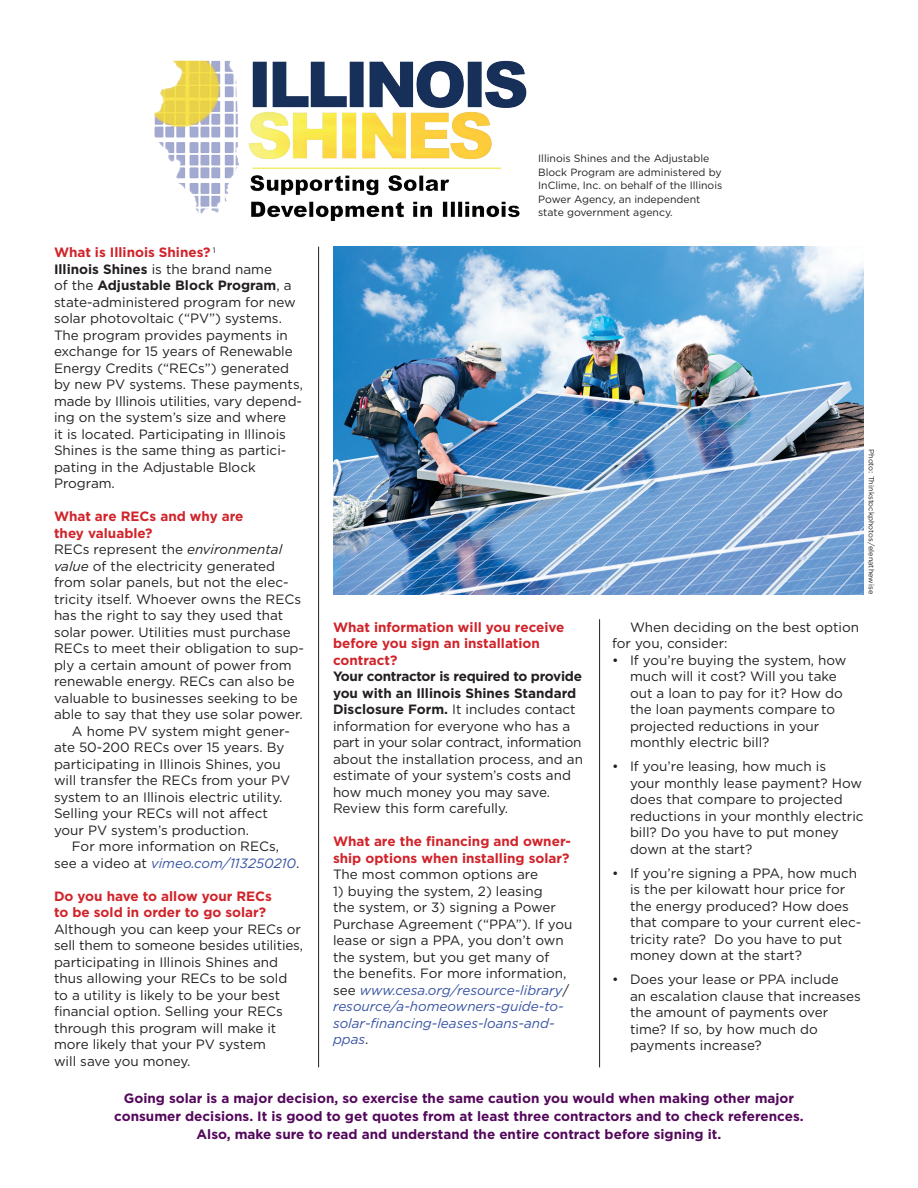
<style>
.page{position:relative;width:918px;height:1188px;background:#fff}
.page>*{position:absolute;margin:0;border:0;box-sizing:border-box;transform-origin:0 0}
.t1{font:13.5px/16.5px "Gotham";color:#231f20}
.t2{font:700 13.5px/18px "Gotham";color:#53085b;text-align:center}
.t3{font:700 13.5px/16.5px "Gotham";color:#d1232a}
.t4{font:italic 13.5px "Gotham";color:#3853a3}
.t5{font:10.5px/13.5px "Gotham";color:#231f20}
.t6{font:7.5px "Gotham";color:#231f20}
.s1{font-weight:700;color:#d1232a}
.s2{font-weight:700}
.s3{font-style:italic}
.s4{font-style:normal;color:#231f20}
.s5{font-style:italic;color:#3853a3}
</style>
<div class="page">
<img style="left:154px;top:60px;width:373px;height:161px">
<img style="left:333px;top:247px;width:531px;height:348px">
<hr style="left:318px;top:247px;width:1px;height:820px;background:#231f20">
<hr style="left:599px;top:619px;width:1px;height:448px;background:#231f20">
<p class="t1" style="left:54px;top:244px;width:251px"><span class="s1">What is Illinois Shines?</span> <sup>1<br></sup><span class="s2">Illinois Shines</span> is the brand name<br>of the <span class="s2">Adjustable Block Program</span>, a state-administered program for new solar photovoltaic (“PV”) systems.<br>The program provides payments in exchange for 15 years of Renewable<br>Energy Credits (“RECs”) generated by new PV systems. These payments, made by Illinois utilities, vary depend&shy;ing on the system’s size and where<br>it is located. Participating in Illinois<br>Shines is the same thing as partici&shy;pating in the Adjustable Block<br>Program.</p>
<p class="t3" style="left:54px;top:508px;width:191px">What are RECs and why are</p>
<p class="t3" style="left:54px;top:525px;width:100px">they valuable?</p>
<p class="t1" style="left:54px;top:541px;width:230px">RECs represent the <span class="s3">environmental</span></p>
<p class="t1" style="left:54px;top:558px;width:223px"><span class="s3">value</span> of the electricity generated</p>
<p class="t1" style="left:54px;top:574px;width:236px">from solar panels, but not the elec-</p>
<p class="t1" style="left:54px;top:591px;width:249px">tricity itself. Whoever owns the RECs</p>
<p class="t1" style="left:54px;top:607px;width:231px">has the right to say they used that</p>
<p class="t1" style="left:54px;top:624px;width:238px">solar power. Utilities must purchase</p>
<p class="t1" style="left:54px;top:640px;width:251px">RECs to meet their obligation to sup-</p>
<p class="t1" style="left:54px;top:657px;width:239px">ply a certain amount of power from</p>
<p class="t1" style="left:54px;top:673px;width:242px">renewable energy. RECs can also be</p>
<p class="t1" style="left:54px;top:690px;width:245px">valuable to businesses seeking to be</p>
<p class="t1" style="left:54px;top:706px;width:250px">able to say that they use solar power.</p>
<p class="t1" style="left:72px;top:723px;width:220px">A home PV system might gener-</p>
<p class="t1" style="left:54px;top:739px;width:232px">ate 50-200 RECs over 15 years. By</p>
<p class="t1" style="left:54px;top:755px;width:228px">participating in Illinois Shines, you</p>
<p class="t1" style="left:54px;top:772px;width:238px">will transfer the RECs from your PV</p>
<p class="t1" style="left:54px;top:788px;width:230px">system to an Illinois electric utility.</p>
<p class="t1" style="left:54px;top:805px;width:215px">Selling your RECs will not affect</p>
<p class="t1" style="left:54px;top:821px;width:197px">your PV system’s production.</p>
<p class="t1" style="left:72px;top:838px;width:209px">For more information on RECs,</p>
<p class="t4" style="left:54px;top:854px;width:247px"><span class="s4">see a video at</span> vimeo.com/113250210<span class="s4">.</span></p>
<p class="t3" style="left:54px;top:888px;width:220px">Do you have to allow your RECs to be sold in order to go solar?</p>
<p class="t1" style="left:54px;top:920px;width:251px">Although you can keep your RECs or sell them to someone besides utilities, participating in Illinois Shines and thus allowing your RECs to be sold to a utility is likely to be your best financial option. Selling your RECs through this program will make it more likely that your PV system<br>will save you money.</p>
<p class="t5" style="left:538px;top:152px;width:186px">Illinois Shines and the Adjustable<br>Block Program are administered by<br>InClime, Inc. on behalf of the Illinois<br>Power Agency, an independent state government agency.</p>
<p class="t6" style="left:876px;top:449px;width:147px;rotate:90deg">Photo: Thinkstockphotos/elenathewise</p>
<p class="t3" style="left:333px;top:619px;width:233px">What information will you receive before you sign an installation contract?</p>
<p class="t1" style="left:333px;top:668px;width:252px"><span class="s2">Your contractor is required to provide you with an Illinois Shines Standard Disclosure Form.</span> It includes contact information for everyone who has a part in your solar contract, information about the installation process, and an estimate of your system’s costs and how much money you may save.<br>Review this form carefully.</p>
<p class="t3" style="left:333px;top:833px;width:240px">What are the financing and owner&shy;ship options when installing solar?</p>
<p class="t1" style="left:333px;top:866px;width:207px">The most common options are</p>
<p class="t1" style="left:333px;top:882px;width:241px">1) buying the system, 2) leasing<br>the system, or 3) signing a Power<br>Purchase Agreement (“PPA”). If you lease or sign a PPA, you don’t own the system, but you get many of the benefits. For more information, see <span class="s5">www.cesa.org/resource-library</span>/ <span class="s5">resource/a-homeowners-guide-to&shy;solar-financing-leases-loans-and&shy;ppas</span>.</p>
<p class="t1" style="left:612px;top:618px;width:249px;text-indent:18px">When deciding on the best option for you, consider:</p>
<p class="t1" style="left:630px;top:651px;width:218px;text-indent:-18px">• If you’re buying the system, how much will it cost? Will you take out a loan to pay for it? How do the loan payments compare to projected reductions in your monthly electric bill?</p>
<p class="t1" style="left:630px;top:758px;width:235px;text-indent:-18px">• If you’re leasing, how much is<br>your monthly lease payment? How does that compare to projected reductions in your monthly electric bill? Do you have to put money down at the start?</p>
<p class="t1" style="left:630px;top:864px;width:233px;text-indent:-18px">• If you’re signing a PPA, how much is the per kilowatt hour price for the energy produced? How does that compare to your current elec&shy;tricity rate? Do you have to put money down at the start?</p>
<p class="t1" style="left:630px;top:971px;width:232px;text-indent:-18px">• Does your lease or PPA include<br>an escalation clause that increases the amount of payments over time? If so, by how much do payments increase?</p>
<p class="t2" style="left:114px;top:1089px;width:691px">Going solar is a major decision, so exercise the same caution you would when making other major consumer decisions. It is good to get quotes from at least three contractors and to check references.<br>Also, make sure to read and understand the entire contract before signing it.</p>
</div>
